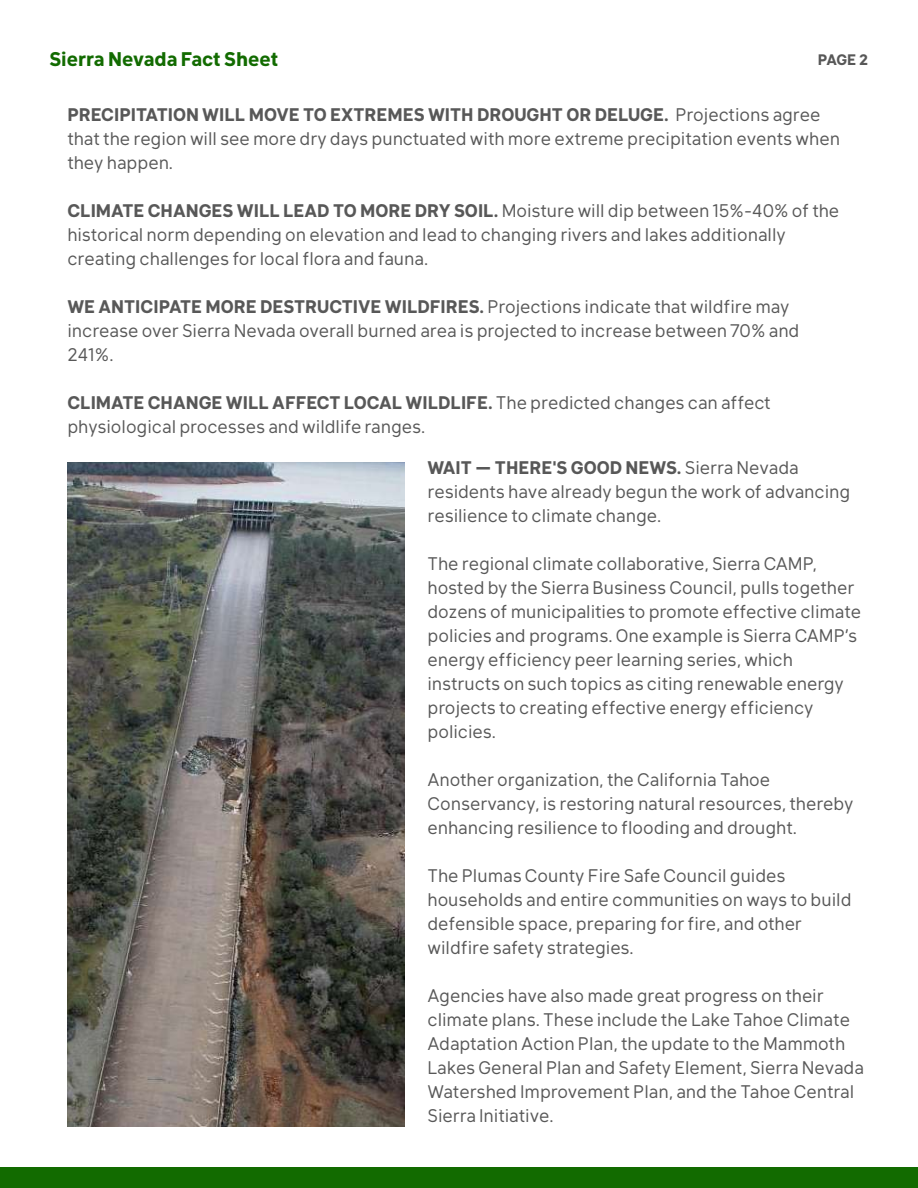
<style>
.page{position:relative;width:918px;height:1188px;background:#fff}
.page>*{position:absolute;margin:0;border:0;box-sizing:border-box;transform-origin:0 0}
.t1{font:700 19.5px "Klima";color:#126b00}
.t2{font:18px/24px "Klima";color:#585858}
.t3{font:700 15px "Klima";color:#585858}
.s1{font-weight:700}
</style>
<div class="page">
<div style="left:0;top:1167px;width:918px;height:21px;background:#126b00"></div>
<img style="left:68px;top:462px;width:337px;height:664px">
<p class="t1" style="left:50px;top:42px;width:230px">Sierra Nevada Fact Sheet</p>
<p class="t3" style="left:818px;top:47px;width:52px">PAGE 2</p>
<p class="t2" style="left:67px;top:100px;width:774px"><span class="s1">PRECIPITATION WILL MOVE TO EXTREMES WITH DROUGHT OR DELUGE.</span> Projections agree that the region will see more dry days punctuated with more extreme precipitation events when they happen.</p>
<p class="t2" style="left:67px;top:196px;width:773px"><span class="s1">CLIMATE CHANGES WILL LEAD TO MORE DRY SOIL.</span> Moisture will dip between 15%-40% of the historical norm depending on elevation and lead to changing rivers and lakes additionally creating challenges for local flora and fauna.</p>
<p class="t2" style="left:67px;top:292px;width:734px"><span class="s1">WE ANTICIPATE MORE DESTRUCTIVE WILDFIRES.</span> Projections indicate that wildfire may increase over Sierra Nevada overall burned area is projected to increase between 70% and<br>241%.</p>
<p class="t2" style="left:67px;top:388px;width:705px"><span class="s1">CLIMATE CHANGE WILL AFFECT LOCAL WILDLIFE.</span> The predicted changes can affect physiological processes and wildlife ranges.</p>
<p class="t2" style="left:428px;top:454px;width:424px"><span class="s1">WAIT — THERE'S GOOD NEWS.</span> Sierra Nevada residents have already begun the work of advancing resilience to climate change.</p>
<p class="t2" style="left:428px;top:550px;width:435px">The regional climate collaborative, Sierra CAMP, hosted by the Sierra Business Council, pulls together dozens of municipalities to promote effective climate policies and programs. One example is Sierra CAMP’s energy efficiency peer learning series, which instructs on such topics as citing renewable energy projects to creating effective energy efficiency policies.</p>
<p class="t2" style="left:428px;top:766px;width:427px">Another organization, the California Tahoe<br>Conservancy, is restoring natural resources, thereby enhancing resilience to flooding and drought.</p>
<p class="t2" style="left:428px;top:862px;width:425px">The Plumas County Fire Safe Council guides households and entire communities on ways to build defensible space, preparing for fire, and other wildfire safety strategies.</p>
<p class="t2" style="left:428px;top:982px;width:438px">Agencies have also made great progress on their climate plans. These include the Lake Tahoe Climate Adaptation Action Plan, the update to the Mammoth Lakes General Plan and Safety Element, Sierra Nevada Watershed Improvement Plan, and the Tahoe Central Sierra Initiative.</p>
</div>
